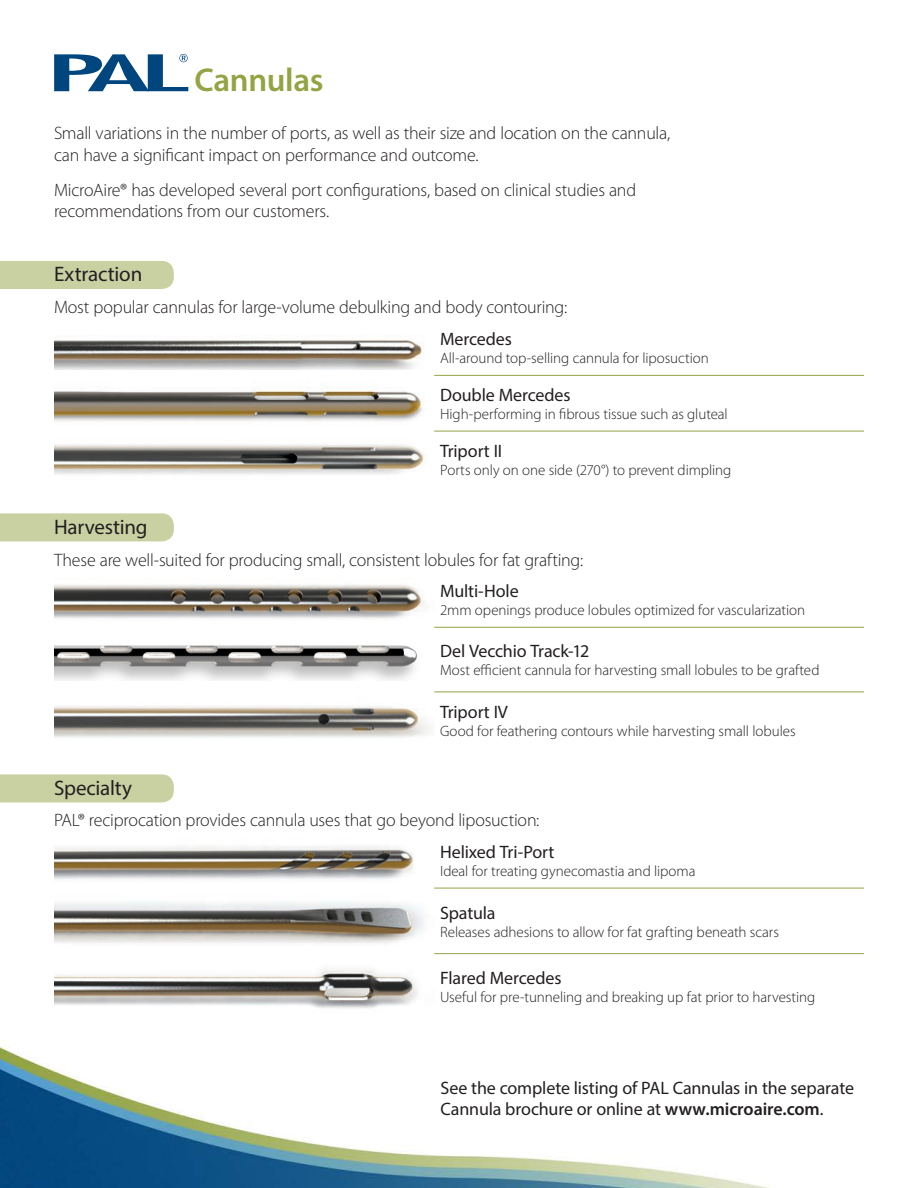
<style>
.page{position:relative;width:918px;height:1188px;background:#fff}
.page>*{position:absolute;margin:0;border:0;box-sizing:border-box;transform-origin:0 0}
.t1{font:600 33px "Myriad Pro";letter-spacing:-.01em;color:#93a445}
.t2{font:21px "Myriad Pro";letter-spacing:-.01em;color:#231f20}
.t3{font:300 18px/21.6px "Myriad Pro";letter-spacing:-.015em;color:#231f20}
.t4{font:18px/21.6px "Myriad Pro";letter-spacing:-.01em;color:#231f20}
.t5{font:300 15px "Myriad Pro";letter-spacing:-.005em;color:#231f20}
.s1{font-weight:600}
</style>
<div class="page">
<img style="left:0;top:87px;width:864px;height:1101px">
<div style="left:0;top:261px;width:174px;height:28px;background:#c9d1a2"></div>
<svg style="left:54px;top:54px;width:134px;height:37px"></svg>
<svg style="left:0;top:774px;width:174px;height:29px;background:#cbd3a6"></svg>
<div style="left:0;top:513px;width:174px;height:28px;background:#c9d1a2"></div>
<hr style="left:434px;top:375px;width:430px;height:1px;background:#93a445">
<hr style="left:434px;top:431px;width:430px;height:1px;background:#93a445">
<hr style="left:434px;top:627px;width:430px;height:1px;background:#93a445">
<hr style="left:434px;top:692px;width:430px;height:1px;background:#93a445">
<hr style="left:434px;top:888px;width:430px;height:1px;background:#93a445">
<hr style="left:434px;top:953px;width:430px;height:1px;background:#93a445">
<img style="left:54px;top:326px;width:380px;height:43px">
<img style="left:54px;top:381px;width:380px;height:44px">
<img style="left:54px;top:437px;width:380px;height:44px">
<img style="left:54px;top:578px;width:380px;height:43px">
<img style="left:54px;top:633px;width:380px;height:48px">
<img style="left:54px;top:698px;width:380px;height:44px">
<img style="left:54px;top:838px;width:380px;height:44px">
<img style="left:54px;top:894px;width:380px;height:54px">
<img style="left:54px;top:960px;width:380px;height:54px">
<h1 class="t1" style="left:194px;top:59px;width:131px">Cannulas</h1>
<p class="t3" style="left:54px;top:122px;width:618px">Small variations in the number of ports, as well as their size and location on the cannula, can have a significant impact on performance and outcome.</p>
<p class="t3" style="left:54px;top:179px;width:584px">MicroAire® has developed several port configurations, based on clinical studies and recommendations from our customers.</p>
<h2 class="t2" style="left:54px;top:261px;width:90px">Extraction</h2>
<p class="t3" style="left:54px;top:296px;width:515px">Most popular cannulas for large-volume debulking and body contouring:</p>
<p class="t4" style="left:440px;top:328px;width:73px">Mercedes</p>
<p class="t5" style="left:440px;top:349px;width:270px">All-around top-selling cannula for liposuction</p>
<p class="t4" style="left:440px;top:384px;width:132px">Double Mercedes</p>
<p class="t5" style="left:440px;top:405px;width:289px">High-performing in fibrous tissue such as gluteal</p>
<p class="t4" style="left:440px;top:440px;width:64px">Triport II</p>
<p class="t5" style="left:440px;top:461px;width:293px">Ports only on one side (270°) to prevent dimpling</p>
<h2 class="t2" style="left:54px;top:514px;width:95px">Harvesting</h2>
<p class="t3" style="left:54px;top:549px;width:531px">These are well-suited for producing small, consistent lobules for fat grafting:</p>
<p class="t4" style="left:440px;top:580px;width:80px">Multi-Hole</p>
<p class="t5" style="left:440px;top:601px;width:367px">2mm openings produce lobules optimized for vascularization</p>
<p class="t4" style="left:440px;top:640px;width:151px">Del Vecchio Track-12</p>
<p class="t5" style="left:440px;top:661px;width:381px">Most efficient cannula for harvesting small lobules to be grafted</p>
<p class="t4" style="left:440px;top:700px;width:69px">Triport IV</p>
<p class="t5" style="left:440px;top:721px;width:357px">Good for feathering contours while harvesting small lobules</p>
<h2 class="t2" style="left:54px;top:775px;width:80px">Specialty</h2>
<p class="t3" style="left:54px;top:809px;width:487px">PAL® reciprocation provides cannula uses that go beyond liposuction:</p>
<p class="t4" style="left:440px;top:841px;width:116px">Helixed Tri-Port</p>
<p class="t5" style="left:440px;top:862px;width:257px">Ideal for treating gynecomastia and lipoma</p>
<p class="t4" style="left:440px;top:901px;width:57px">Spatula</p>
<p class="t5" style="left:440px;top:923px;width:340px">Releases adhesions to allow for fat grafting beneath scars</p>
<p class="t4" style="left:440px;top:967px;width:123px">Flared Mercedes</p>
<p class="t5" style="left:440px;top:988px;width:377px">Useful for pre-tunneling and breaking up fat prior to harvesting</p>
<p class="t4" style="left:441px;top:1077px;width:415px">See the complete listing of PAL Cannulas in the separate<br>Cannula brochure or online at <span class="s1">www.microaire.com</span>.</p>
</div>
